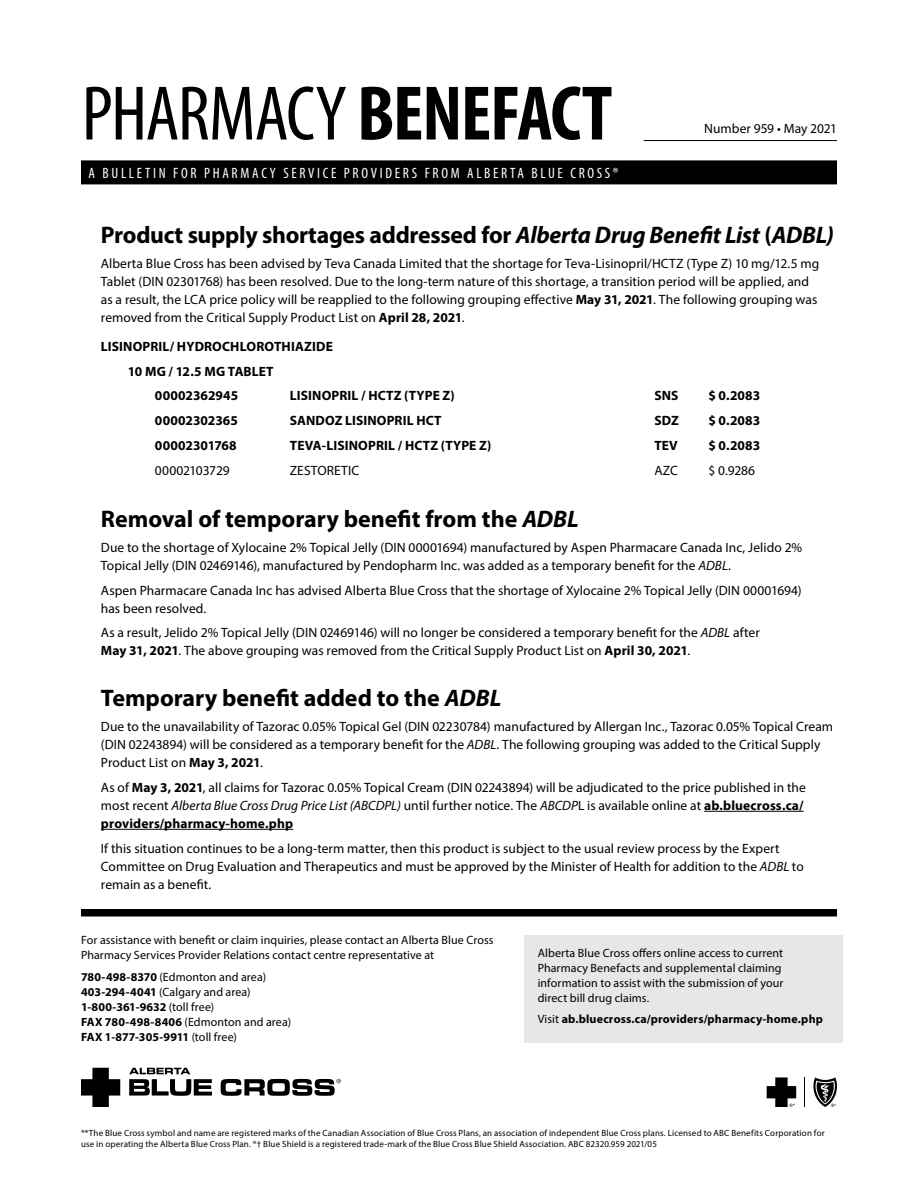
<style>
.page{position:relative;width:918px;height:1188px;background:#fff}
.page>*{position:absolute;margin:0;border:0;box-sizing:border-box;transform-origin:0 0}
.t1{font:condensed 78px "Myriad Pro";letter-spacing:-.02em;color:#000}
.t2{font:700 24px "Myriad Pro";letter-spacing:-.005em;color:#000}
.t3{font:condensed 15px "Myriad Pro";letter-spacing:.18em;color:#fff}
.t4{font:13.5px/18px "Myriad Pro";letter-spacing:.005em;color:#000}
.t5{font:700 13.5px "Myriad Pro";letter-spacing:.01em;color:#000}
.t6{font:12px/15px "Myriad Pro";letter-spacing:.005em;color:#000}
.t7{font:700 12px/15px "Myriad Pro";letter-spacing:.015em;color:#000}
.t8{font:9px/10.8px "Myriad Pro";letter-spacing:.015em;color:#000}
.s1{font-weight:700}
.s2{font-style:italic}
.s3{font-weight:400}
</style>
<div class="page">
<div style="left:81px;top:160px;width:756px;height:24px;background:#000"></div>
<div style="left:525px;top:935px;width:318px;height:108px;background:#e6e7e8"></div>
<div style="left:81px;top:909px;width:756px;height:7px;background:#000"></div>
<svg style="left:813px;top:1077px;width:24px;height:30px"></svg>
<hr style="left:804px;top:1077px;width:1px;height:30px;background:#000">
<svg style="left:767px;top:1077px;width:29px;height:30px"></svg>
<svg style="left:129px;top:1068px;width:83px;height:28px"></svg>
<svg style="left:221px;top:1079px;width:120px;height:17px"></svg>
<svg style="left:81px;top:1068px;width:39px;height:39px"></svg>
<hr style="left:644px;top:140px;width:193px;height:1px;background:#000">
<hr style="left:704px;top:811px;width:100px;height:1px;background:#000">
<hr style="left:101px;top:829px;width:192px;height:1px;background:#000">
<h1 class="t1" style="left:82px;top:67px;width:532px">PHARMACY <span class="s1">BENEFACT</span></h1>
<p class="t3" style="left:89px;top:164px;width:531px">A BULLETIN FOR PHARMACY SERVICE PROVIDERS FROM ALBERTA BLUE CROSS®</p>
<p class="t4" style="left:704px;top:120px;width:134px">Number 959 • May 2021</p>
<h2 class="t2" style="left:101px;top:219px;width:735px">Product supply shortages addressed for <span class="s2">Alberta Drug Benefit List</span> (<span class="s2">ADBL)</span></h2>
<p class="t4" style="left:101px;top:254px;width:720px">Alberta Blue Cross has been advised by Teva Canada Limited that the shortage for Teva-Lisinopril/HCTZ (Type Z) 10 mg/12.5 mg Tablet (DIN 02301768) has been resolved. Due to the long-term nature of this shortage, a transition period will be applied, and as a result, the LCA price policy will be reapplied to the following grouping effective <span class="s1">May 31, 2021</span>. The following grouping was removed from the Critical Supply Product List on <span class="s1">April 28, 2021</span>.</p>
<p class="t5" style="left:101px;top:338px;width:233px">LISINOPRIL/ HYDROCHLOROTHIAZIDE</p>
<p class="t5" style="left:128px;top:362px;width:147px">10 MG / 12.5 MG TABLET</p>
<p class="t5" style="left:155px;top:387px;width:85px">00002362945</p>
<p class="t5" style="left:290px;top:387px;width:166px">LISINOPRIL / HCTZ (TYPE Z)</p>
<p class="t5" style="left:654px;top:387px;width:26px">SNS</p>
<p class="t5" style="left:708px;top:387px;width:53px">$ 0.2083</p>
<p class="t5" style="left:155px;top:412px;width:85px">00002302365</p>
<p class="t5" style="left:290px;top:412px;width:153px">SANDOZ LISINOPRIL HCT</p>
<p class="t5" style="left:654px;top:412px;width:26px">SDZ</p>
<p class="t5" style="left:708px;top:412px;width:53px">$ 0.2083</p>
<p class="t5" style="left:155px;top:437px;width:83px">00002301768</p>
<p class="t5" style="left:290px;top:437px;width:203px">TEVA-LISINOPRIL / HCTZ (TYPE Z)</p>
<p class="t5" style="left:654px;top:437px;width:25px">TEV</p>
<p class="t5" style="left:708px;top:437px;width:53px">$ 0.2083</p>
<p class="t4" style="left:155px;top:461px;width:76px">00002103729</p>
<p class="t4" style="left:290px;top:461px;width:71px">ZESTORETIC</p>
<p class="t4" style="left:654px;top:461px;width:25px">AZC</p>
<p class="t4" style="left:708px;top:461px;width:48px">$ 0.9286</p>
<h2 class="t2" style="left:101px;top:503px;width:480px">Removal of temporary benefit from the <span class="s2">ADBL</span></h2>
<p class="t4" style="left:101px;top:538px;width:703px">Due to the shortage of Xylocaine 2% Topical Jelly (DIN 00001694) manufactured by Aspen Pharmacare Canada Inc, Jelido 2%<br>Topical Jelly (DIN 02469146), manufactured by Pendopharm Inc. was added as a temporary benefit for the <span class="s2">ADBL</span>.</p>
<p class="t4" style="left:101px;top:581px;width:702px">Aspen Pharmacare Canada Inc has advised Alberta Blue Cross that the shortage of Xylocaine 2% Topical Jelly (DIN 00001694) has been resolved.</p>
<p class="t4" style="left:101px;top:624px;width:660px">As a result, Jelido 2% Topical Jelly (DIN 02469146) will no longer be considered a temporary benefit for the <span class="s2">ADBL</span> after<br><span class="s1">May 31, 2021</span>. The above grouping was removed from the Critical Supply Product List on <span class="s1">April 30, 2021</span>.</p>
<h2 class="t2" style="left:101px;top:683px;width:402px">Temporary benefit added to the <span class="s2">ADBL</span></h2>
<p class="t4" style="left:101px;top:717px;width:734px">Due to the unavailability of Tazorac 0.05% Topical Gel (DIN 02230784) manufactured by Allergan Inc., Tazorac 0.05% Topical Cream (DIN 02243894) will be considered as a temporary benefit for the <span class="s2">ADBL</span>. The following grouping was added to the Critical Supply<br>Product List on <span class="s1">May 3, 2021</span>.</p>
<p class="t4" style="left:101px;top:778px;width:707px">As of <span class="s1">May 3, 2021</span>, all claims for Tazorac 0.05% Topical Cream (DIN 02243894) will be adjudicated to the price published in the most recent <span class="s2">Alberta Blue Cross Drug Price List (ABCDPL)</span> until further notice. The <span class="s2">ABCDP</span>L is available online at <span class="s1">ab.bluecross.ca/ providers/pharmacy-home.php</span></p>
<p class="t4" style="left:101px;top:839px;width:704px">If this situation continues to be a long-term matter, then this product is subject to the usual review process by the Expert<br>Committee on Drug Evaluation and Therapeutics and must be approved by the Minister of Health for addition to the <span class="s2">ADBL</span> to remain as a benefit.</p>
<p class="t6" style="left:81px;top:932px;width:414px">For assistance with benefit or claim inquiries, please contact an Alberta Blue Cross<br>Pharmacy Services Provider Relations contact centre representative at</p>
<p class="t7" style="left:81px;top:969px;width:212px">780-498-8370 <span class="s3">(Edmonton and area)<br></span>403-294-4041 <span class="s3">(Calgary and area)<br></span>1-800-361-9632 <span class="s3">(toll free)<br></span>FAX 780-498-8406 <span class="s3">(Edmonton and area)<br></span>FAX 1-877-305-9911 <span class="s3">(toll free)</span></p>
<p class="t6" style="left:538px;top:945px;width:247px">Alberta Blue Cross offers online access to current Pharmacy Benefacts and supplemental claiming information to assist with the submission of your direct bill drug claims.</p>
<p class="t7" style="left:538px;top:1011px;width:287px"><span class="s3">Visit</span> ab.bluecross.ca/providers/pharmacy-home.php</p>
<p class="t8" style="left:81px;top:1128px;width:745px">®*The Blue Cross symbol and name are registered marks of the Canadian Association of Blue Cross Plans, an association of independent Blue Cross plans. Licensed to ABC Benefits Corporation for use in operating the Alberta Blue Cross Plan. ®† Blue Shield is a registered trade-mark of the Blue Cross Blue Shield Association. ABC 82320.959 2021/05</p>
</div>
